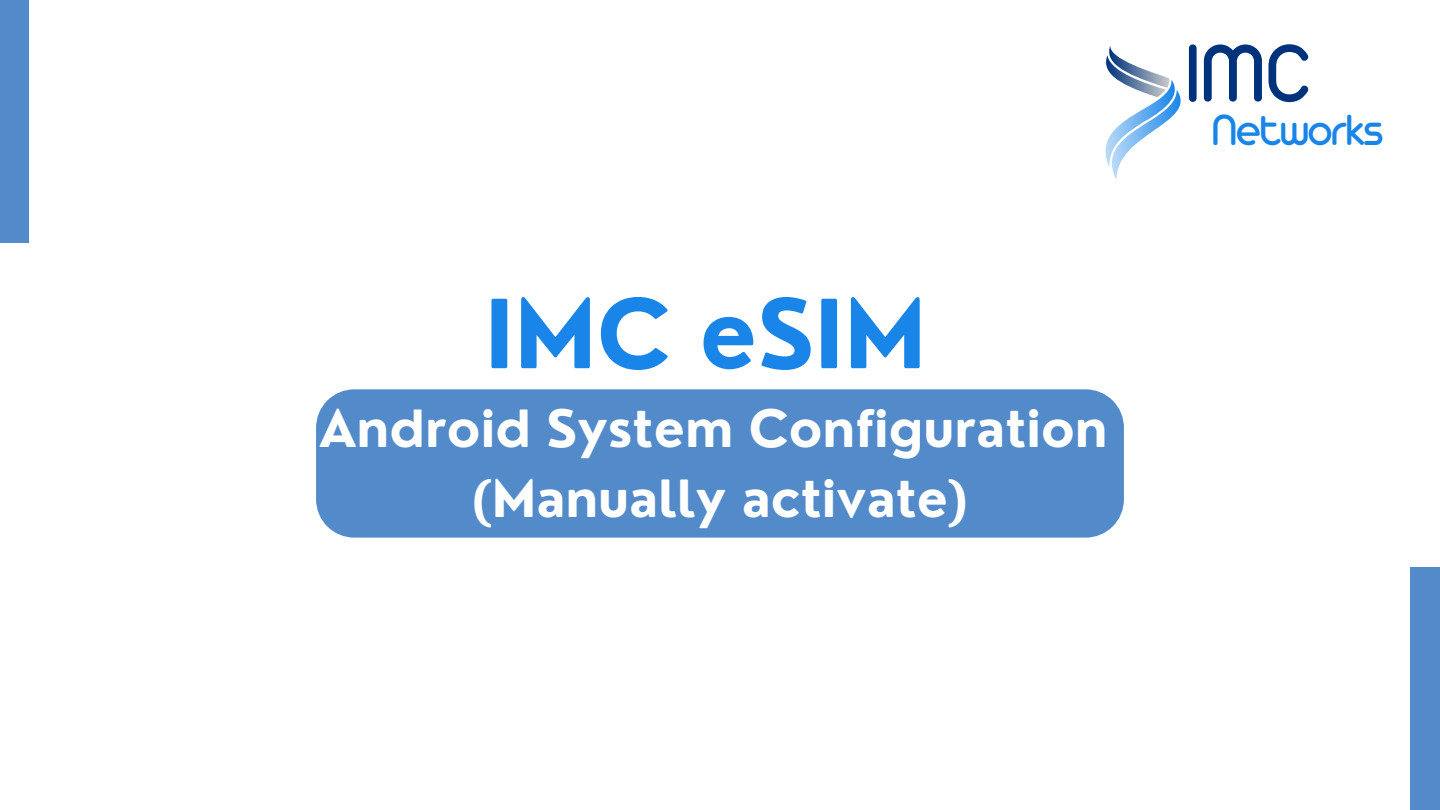
<style>
.page{position:relative;width:1440px;height:810px;background:#fff}
.page>*{position:absolute;margin:0;border:0;box-sizing:border-box;transform-origin:0 0}
.t1{font:700 92.7px "Nourd";color:#1985e8}
.t2{font:88.8px "Arista Pro";color:#00337c}
.t3{font:700 50px/69.8px "Nourd";color:#fff;text-align:center}
.t4{font:47.4px "Arista Pro";letter-spacing:-.04em;color:#1985e8}
</style>
<div class="page">
<div style="left:0;top:0;width:29px;height:243px;background:#538bca"></div>
<div style="left:1411px;top:567px;width:29px;height:243px;background:#538bca"></div>
<svg style="left:1105px;top:45px;width:76px;height:135px"></svg>
<div style="left:316px;top:389px;width:808px;height:149px;background:#538bca"></div>
<p class="t1" style="left:485px;top:276px;width:443px">IMC eSIM</p>
<p class="t3" style="left:319px;top:393px;width:790px">Android System Configuration (Manually activate)</p>
<h2 class="t2" style="left:1183px;top:45px;width:131px">IMC</h2>
<p class="t4" style="left:1211px;top:114px;width:175px">Networks</p>
</div>
